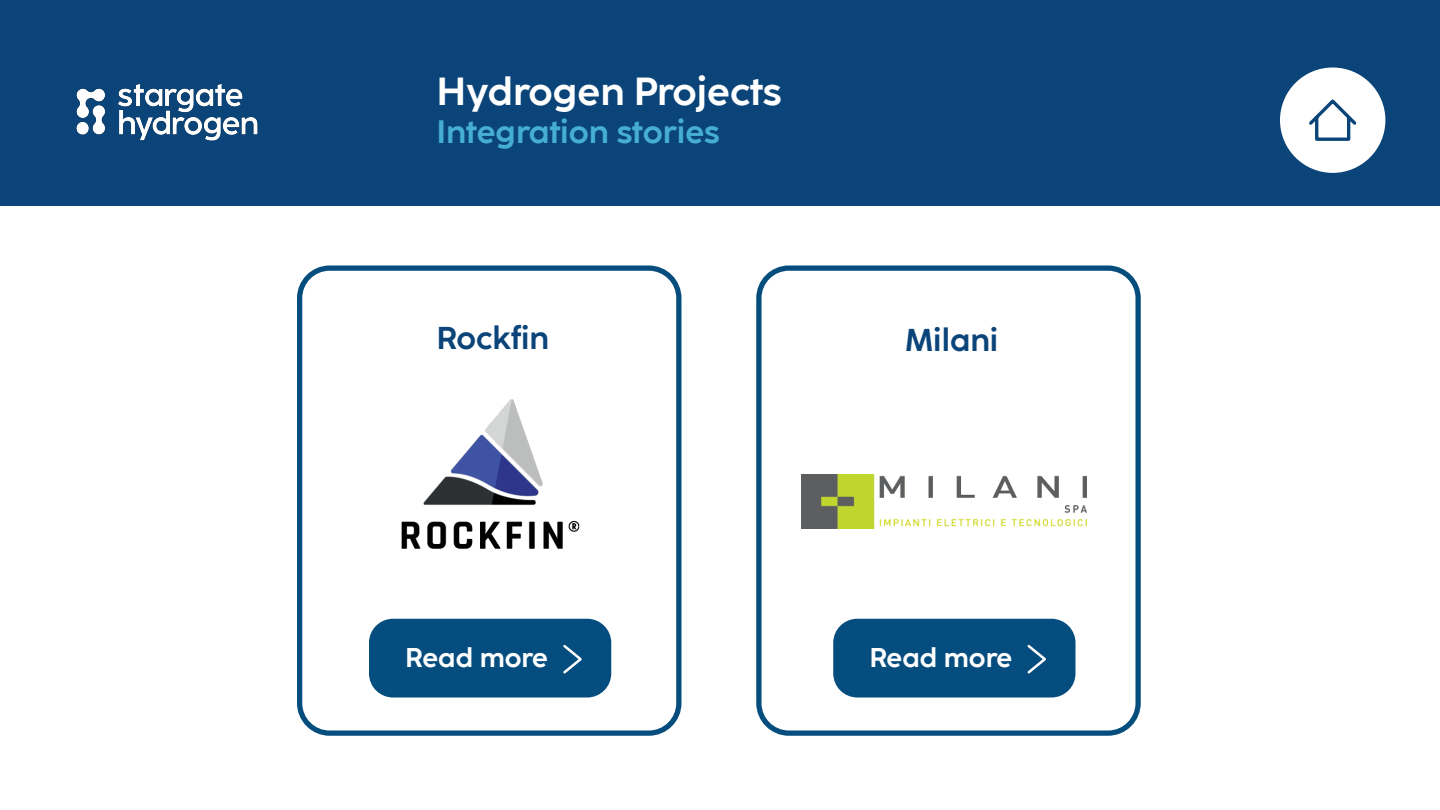
<style>
.page{position:relative;width:1440px;height:810px;background:#fff}
.page>*{position:absolute;margin:0;border:0;box-sizing:border-box;transform-origin:0 0}
.t1{font:700 39px "Coco Sharp Trial";color:#fff}
.t2{font:700 32.25px "Coco Sharp Trial";color:#46aed3}
.t3{font:700 31.5px "Coco Sharp";color:#0a4479}
.t4{font:700 27px "Coco Sharp Trial";color:#fff}
</style>
<div class="page">
<div style="left:0;top:0;width:1440px;height:206px;background:#0a4479"></div>
<div style="left:1280px;top:68px;width:105px;height:105px;background:#fff;border-radius:50%"></div>
<svg style="left:1309px;top:99px;width:48px;height:42px"></svg>
<img style="left:401px;top:399px;width:179px;height:150px">
<div style="left:297px;top:266px;width:384px;height:470px;border:5px solid #054d7d;border-radius:30px"></div>
<div style="left:756px;top:266px;width:385px;height:470px;border:5px solid #054d7d;border-radius:30px"></div>
<div style="left:369px;top:619px;width:242px;height:79px;background:#054d7e;border-radius:24px"></div>
<svg style="left:563px;top:644px;width:19px;height:30px"></svg>
<div style="left:833px;top:619px;width:243px;height:79px;background:#054d7e;border-radius:24px"></div>
<svg style="left:1027px;top:644px;width:19px;height:30px"></svg>
<img style="left:801px;top:475px;width:286px;height:53px">
<img style="left:76px;top:84px;width:182px;height:57px">
<p class="t1" style="left:436px;top:68px;width:347px">Hydrogen Projects</p>
<p class="t2" style="left:436px;top:113px;width:285px">Integration stories</p>
<p class="t3" style="left:436px;top:320px;width:114px">Rockfin</p>
<p class="t3" style="left:905px;top:322px;width:95px">Milani</p>
<p class="t4" style="left:405px;top:642px;width:144px">Read more</p>
<p class="t4" style="left:869px;top:642px;width:144px">Read more</p>
</div>
